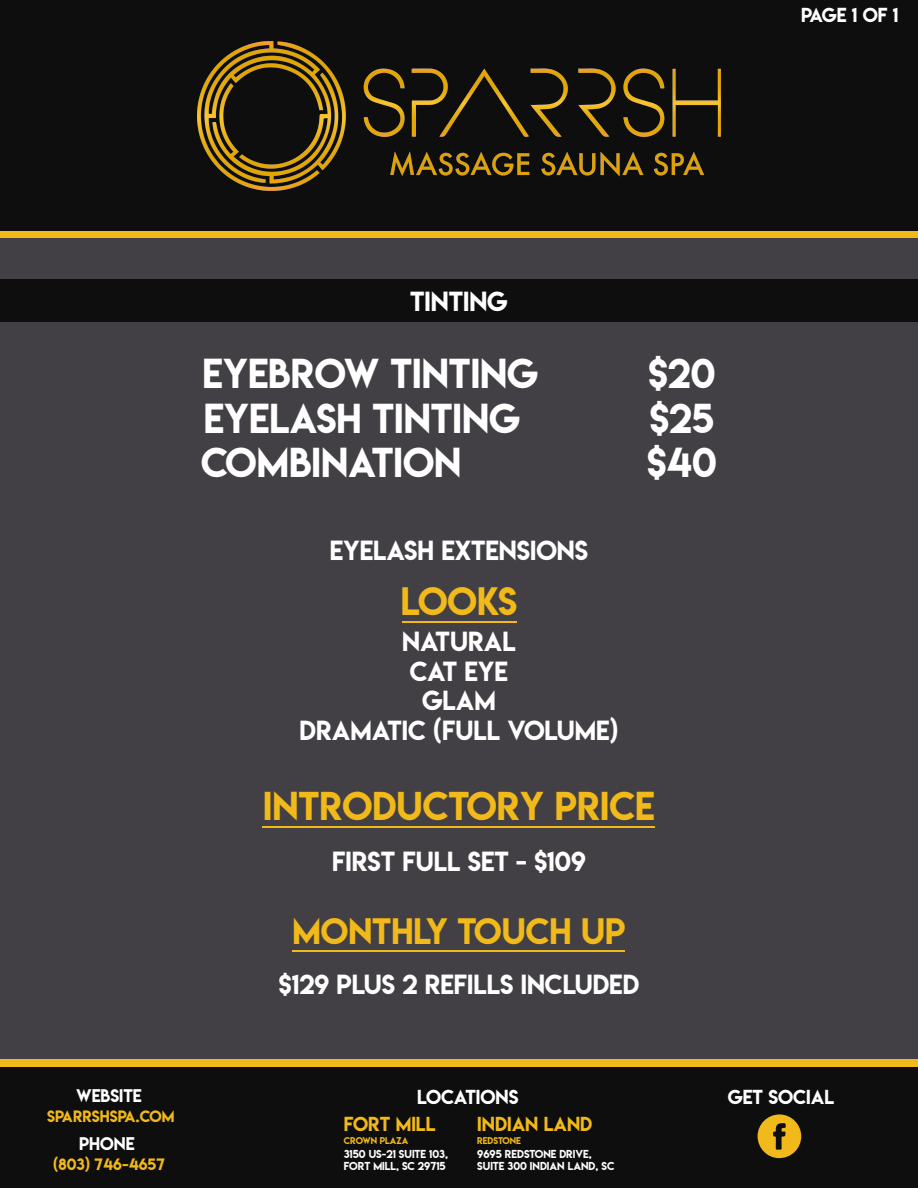
<style>
.page{position:relative;width:918px;height:1188px;background:#fff}
.page>*{position:absolute;margin:0;border:0;box-sizing:border-box;transform-origin:0 0}
.t1{font:37.2px "Lemon Milk";color:#fff}
.t2{font:35.85px "Lemon Milk";color:#f1b919}
.t3{font:35.25px "Lemon Milk";letter-spacing:-.025em;color:#f1b919}
.t4{font:32.7px "Lemon Milk";color:#f1b919}
.t5{font:24.6px/29.5px "Lemon Milk";color:#fff;text-align:center}
.t6{font:18px "Lemon Milk";color:#fff}
.t7{font:18px "Lemon Milk";color:#f1b919}
.t8{font:16.2px "Lemon Milk";color:#fff}
.t9{font:14.7px "Lemon Milk";color:#f1b919}
.t10{font:10.2px/12.3px "Lemon Milk";color:#fff}
.t11{font:8.7px "Lemon Milk";color:#f1b919}
</style>
<div class="page">
<div style="left:0;top:148px;width:918px;height:957px;background:#424044"></div>
<div style="left:0;top:0;width:918px;height:231px;background:#0f0e0e"></div>
<div style="left:0;top:231px;width:918px;height:7px;background:#f1b919"></div>
<div style="left:0;top:1066px;width:918px;height:122px;background:#0f0e0e"></div>
<div style="left:0;top:1059px;width:918px;height:7px;background:#f1b919"></div>
<svg style="left:758px;top:1114px;width:43px;height:44px"></svg>
<div style="left:0;top:280px;width:918px;height:42px;background:#0f0e0e"></div>
<img style="left:197px;top:42px;width:524px;height:149px">
<hr style="left:402px;top:621px;width:114px;height:1px;background:#f1b919">
<hr style="left:263px;top:827px;width:392px;height:1px;background:#f1b919">
<hr style="left:293px;top:951px;width:332px;height:1px;background:#f1b919">
<p class="t6" style="left:801px;top:2px;width:99px">PAGE 1 OF 1</p>
<p class="t5" style="left:410px;top:287px;width:99px">TINTING</p>
<h1 class="t1" style="left:203px;top:347px;width:337px">EYEBROW TINTING</h1>
<h1 class="t1" style="left:649px;top:347px;width:68px">$20</h1>
<h1 class="t1" style="left:204px;top:392px;width:318px">EYELASH TINTING</h1>
<h1 class="t1" style="left:650px;top:392px;width:66px">$25</h1>
<h1 class="t1" style="left:201px;top:436px;width:262px">COMBINATION</h1>
<h1 class="t1" style="left:647px;top:436px;width:71px">$40</h1>
<p class="t5" style="left:330px;top:536px;width:260px">EYELASH EXTENSIONS</p>
<h3 class="t3" style="left:401px;top:576px;width:118px">LOOKS</h3>
<p class="t5" style="left:300px;top:627px;width:320px">NATURAL<br>CAT EYE<br>GLAM<br>DRAMATIC (FULL VOLUME)</p>
<h2 class="t2" style="left:263px;top:780px;width:393px">INTRODUCTORY PRICE</h2>
<p class="t5" style="left:332px;top:846px;width:255px">FIRST FULL SET - $109</p>
<h3 class="t4" style="left:292px;top:908px;width:334px">MONTHLY TOUCH UP</h3>
<p class="t5" style="left:279px;top:970px;width:362px">$129 PLUS 2 REFILLS INCLUDED</p>
<p class="t8" style="left:76px;top:1084px;width:67px">WEBSITE</p>
<p class="t6" style="left:417px;top:1084px;width:103px">LOCATIONS</p>
<p class="t9" style="left:47px;top:1106px;width:129px">SPARRSHSPA.COM</p>
<p class="t7" style="left:344px;top:1111px;width:93px">FORT MILL</p>
<p class="t7" style="left:477px;top:1111px;width:117px">INDIAN LAND</p>
<p class="t8" style="left:79px;top:1132px;width:57px">PHONE</p>
<p class="t9" style="left:53px;top:1154px;width:113px">(803) 746-4657</p>
<p class="t11" style="left:344px;top:1134px;width:66px">CROWN PLAZA</p>
<p class="t11" style="left:477px;top:1134px;width:45px">REDSTONE</p>
<p class="t10" style="left:344px;top:1148px;width:106px">3150 US-21 SUITE 103,<br>FORT MILL, SC 29715</p>
<p class="t10" style="left:477px;top:1148px;width:139px">9695 REDSTONE DRIVE,<br>SUITE 300 INDIAN LAND, SC</p>
<p class="t6" style="left:728px;top:1084px;width:108px">GET SOCIAL</p>
</div>
